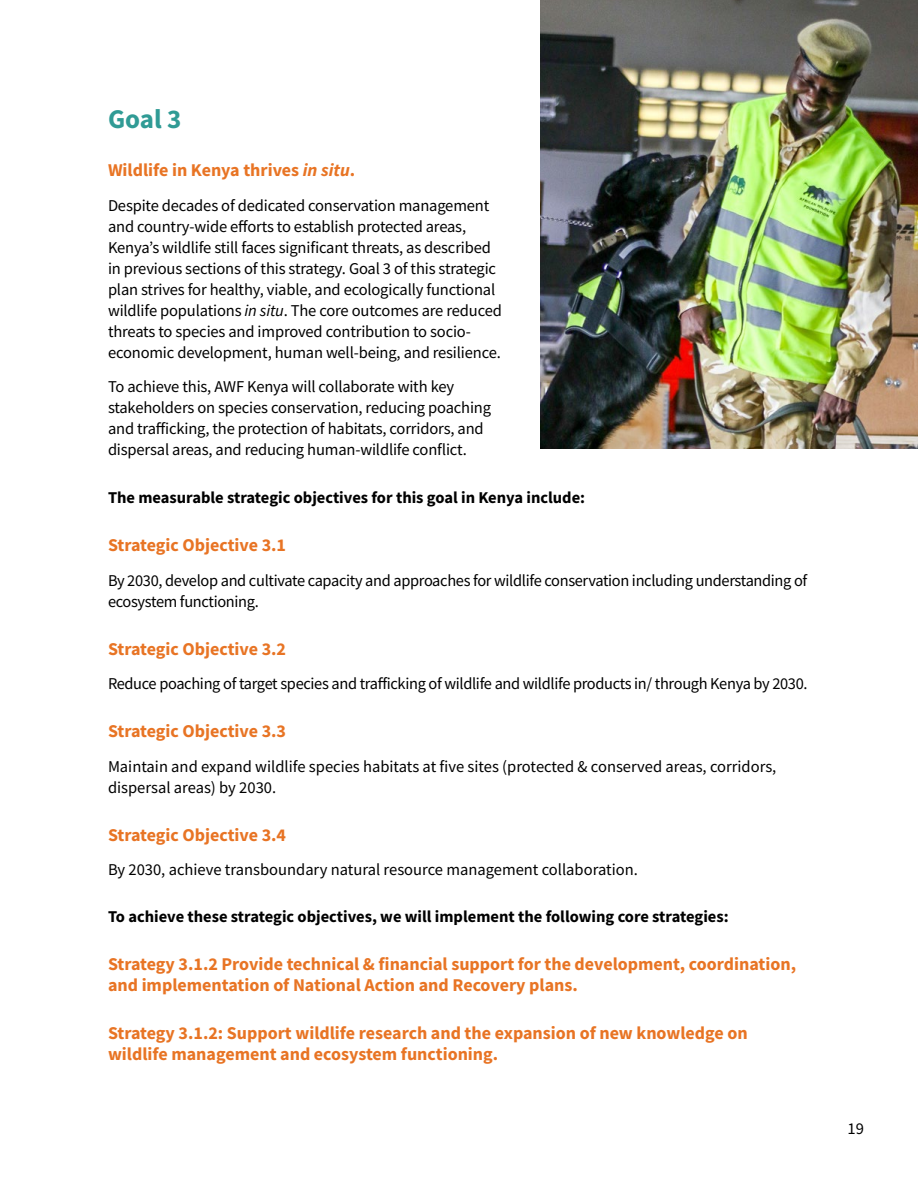
<style>
.page{position:relative;width:918px;height:1188px;background:#fff}
.page>*{position:absolute;margin:0;border:0;box-sizing:border-box;transform-origin:0 0}
.t1{font:700 27px "Source Sans Pro";color:#309b95}
.t2{font:700 18px/21px "Source Sans Pro";color:#e87424}
.t3{font:16.5px/21px "Source Sans Pro";letter-spacing:-.01em;color:#000}
.t4{font:700 16.5px "Source Sans Pro";color:#000}
.s1{font-style:italic}
</style>
<div class="page">
<img style="left:540px;top:0;width:378px;height:448px">
<h1 class="t1" style="left:108px;top:101px;width:75px">Goal 3</h1>
<p class="t2" style="left:108px;top:160px;width:249px">Wildlife in Kenya thrives <span class="s1">in situ</span>.</p>
<p class="t3" style="left:108px;top:195px;width:395px">Despite decades of dedicated conservation management and country-wide efforts to establish protected areas, Kenya’s wildlife still faces significant threats, as described in previous sections of this strategy. Goal 3 of this strategic plan strives for healthy, viable, and ecologically functional wildlife populations <span class="s1">in situ</span>. The core outcomes are reduced threats to species and improved contribution to socio&shy;economic development, human well-being, and resilience.</p>
<p class="t3" style="left:108px;top:376px;width:385px">To achieve this, AWF Kenya will collaborate with key stakeholders on species conservation, reducing poaching and trafficking, the protection of habitats, corridors, and dispersal areas, and reducing human-wildlife conflict.</p>
<p class="t4" style="left:108px;top:487px;width:479px">The measurable strategic objectives for this goal in Kenya include:</p>
<p class="t2" style="left:108px;top:535px;width:180px">Strategic Objective 3.1</p>
<p class="t3" style="left:108px;top:570px;width:701px">By 2030, develop and cultivate capacity and approaches for wildlife conservation including understanding of ecosystem functioning.</p>
<p class="t2" style="left:108px;top:638px;width:180px">Strategic Objective 3.2</p>
<p class="t3" style="left:108px;top:673px;width:701px">Reduce poaching of target species and trafficking of wildlife and wildlife products in/ through Kenya by 2030.</p>
<p class="t2" style="left:108px;top:721px;width:180px">Strategic Objective 3.3</p>
<p class="t3" style="left:108px;top:756px;width:670px">Maintain and expand wildlife species habitats at five sites (protected &amp; conserved areas, corridors, dispersal areas) by 2030.</p>
<p class="t2" style="left:108px;top:824px;width:180px">Strategic Objective 3.4</p>
<p class="t3" style="left:108px;top:859px;width:531px">By 2030, achieve transboundary natural resource management collaboration.</p>
<p class="t4" style="left:108px;top:905px;width:622px">To achieve these strategic objectives, we will implement the following core strategies:</p>
<p class="t2" style="left:108px;top:953px;width:690px">Strategy 3.1.2 Provide technical &amp; financial support for the development, coordination, and implementation of National Action and Recovery plans.</p>
<p class="t2" style="left:108px;top:1022px;width:641px">Strategy 3.1.2: Support wildlife research and the expansion of new knowledge on wildlife management and ecosystem functioning.</p>
<p class="t3" style="left:848px;top:1117px;width:18px">19</p>
</div>
